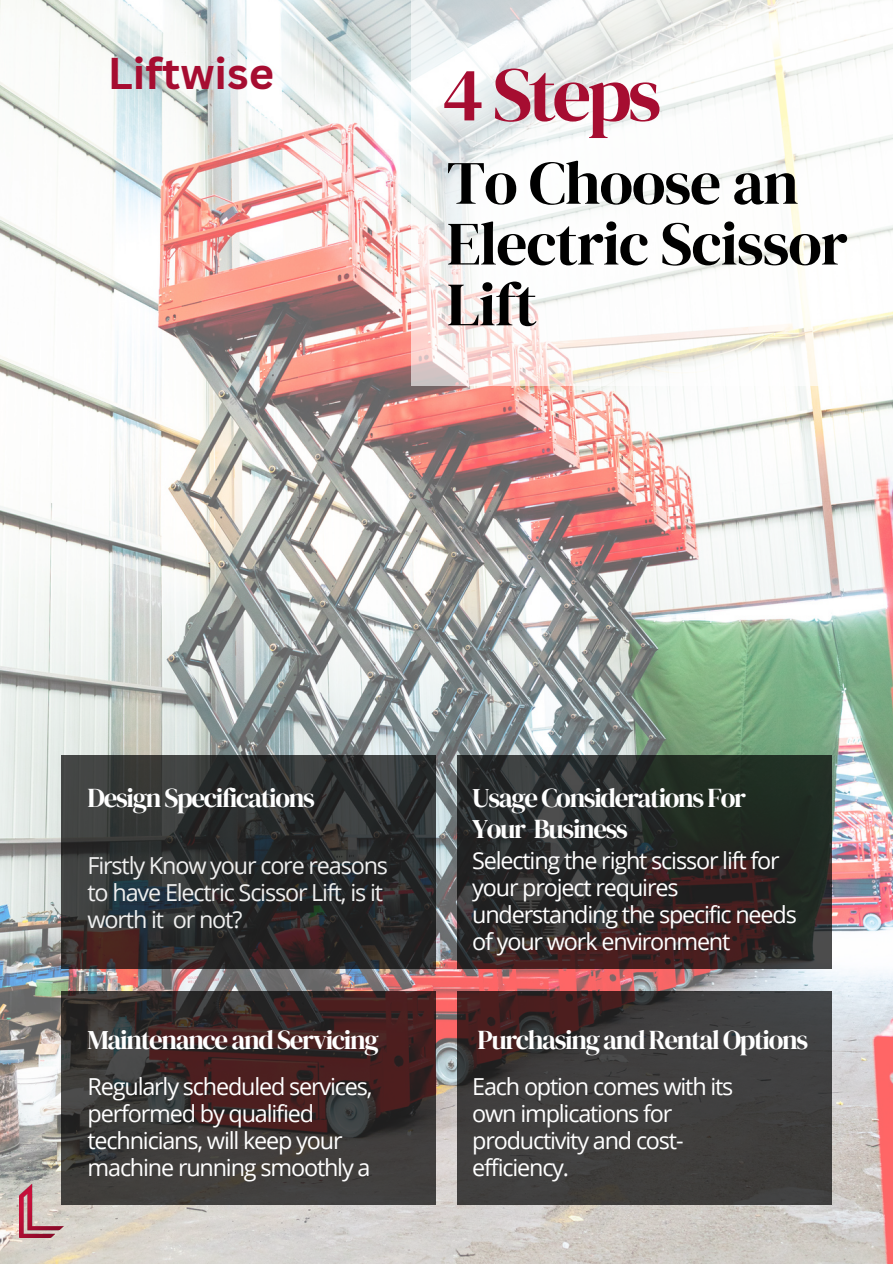
<style>
.page{position:relative;width:893px;height:1264px;background:#fff}
.page>*{position:absolute;margin:0;border:0;box-sizing:border-box;transform-origin:0 0}
.t1{font:76.5px "DM Serif Display";letter-spacing:-.05em;color:#a60d31}
.t2{font:61.5px/60.8px "DM Serif Display";letter-spacing:-.02em;color:#000}
.t3{font:700 43.35px "Canva Sans";color:#a60d31}
.t4{font:27px/31.5px "DM Serif Display";letter-spacing:-.05em;color:#fff}
.t5{font:23.4px/27px "Open Sans";letter-spacing:-.05em;color:#fff}
.t6{font:23.4px/27px "Open Sans";letter-spacing:-.05em;color:#efefef}
</style>
<div class="page">
<img style="left:0;top:0;width:892px;height:1263px">
<svg style="left:62px;top:755px;width:374px;height:213px"></svg>
<svg style="left:62px;top:991px;width:374px;height:213px"></svg>
<svg style="left:457px;top:991px;width:374px;height:213px;fill:#403f3e"></svg>
<svg style="left:457px;top:755px;width:374px;height:213px;fill:#222622"></svg>
<svg style="left:412px;top:0;width:480px;height:385px"></svg>
<img style="left:19px;top:1184px;width:44px;height:53px">
<h4 class="t3" style="left:108px;top:43px;width:168px">Liftwise</h4>
<h2 class="t1" style="left:442px;top:41px;width:220px">4 Steps</h2>
<p class="t2" style="left:446px;top:152px;width:402px">To Choose an<br>Electric Scissor<br>Lift</p>
<p class="t4" style="left:88px;top:781px;width:229px">Design Specifications</p>
<p class="t4" style="left:472px;top:781px;width:275px">Usage Considerations For<br>Your Business</p>
<p class="t6" style="left:88px;top:851px;width:302px">Firstly Know your core reasons</p>
<p class="t6" style="left:88px;top:878px;width:297px">to have Electric Scissor Lift, is it worth it or not?</p>
<p class="t5" style="left:472px;top:846px;width:326px">Selecting the right scissor lift for your project requires understanding the specific needs of your work environment</p>
<p class="t4" style="left:88px;top:1023px;width:293px">Maintenance and Servicing</p>
<p class="t5" style="left:88px;top:1072px;width:286px">Regularly scheduled services, performed by qualified technicians, will keep your machine running smoothly a</p>
<h3 class="t4" style="left:477px;top:1023px;width:332px">Purchasing and Rental Options</h3>
<h1 class="t5" style="left:472px;top:1072px;width:263px">Each option comes with its own implications for productivity and cost&shy;efficiency.</h1>
</div>
